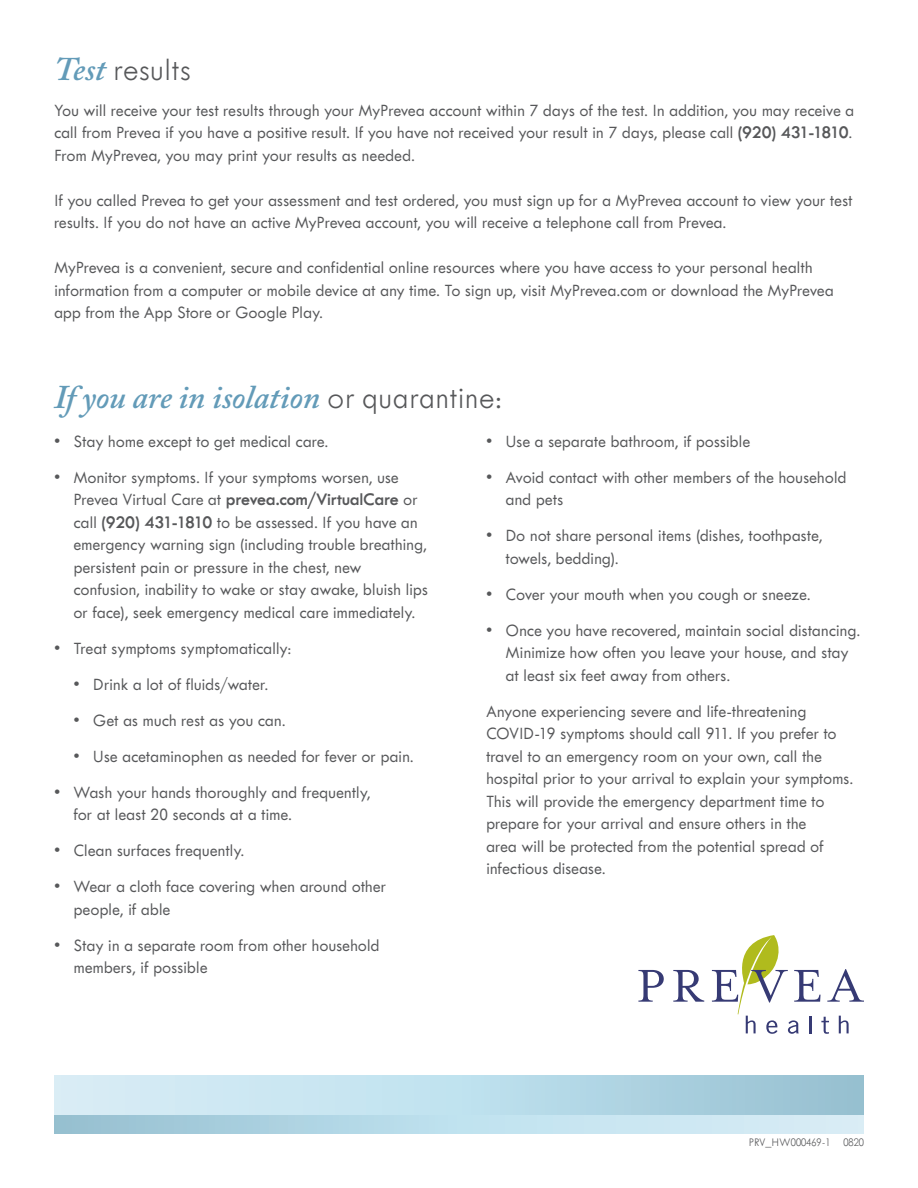
<style>
.page{position:relative;width:918px;height:1188px;background:#fff}
.page>*{position:absolute;margin:0;border:0;box-sizing:border-box;transform-origin:0 0}
.t1{font:italic 600 33px "Adobe Caslon Pro";letter-spacing:-.005em;color:#639bb8}
.t2{font:33px "Twentieth Century Light PL";color:#57585a}
.Body_Copy{font:18px/22.5px "Twentieth Century Semi Medium PL";letter-spacing:-.005em;color:#57585a}
.t3{font:12px "Twentieth Century Light PL";color:#57585a}
.s1{font-family:"Adobe Caslon Pro";font-weight:600;font-style:italic;color:#639bb8}
.s2{font-family:"Twentieth Century Semi Bold PL"}
.s3{font-family:"Twentieth Century Light PL";font-weight:400;font-style:normal;color:#57585a}
</style>
<div class="page">
<div style="left:54px;top:1076px;width:810px;height:58px;background:linear-gradient(to right,#def3fc,#99c5d6)"></div>
<div style="left:54px;top:1116px;width:810px;height:18px;background:linear-gradient(to right,#99c5d6,#def3fc)"></div>
<svg style="left:638px;top:970px;width:26px;height:32px"></svg>
<svg style="left:673px;top:970px;width:31px;height:32px"></svg>
<svg style="left:712px;top:935px;width:152px;height:99px"></svg>
<p class="t2" style="left:54px;top:52px;width:138px"><span class="s1">Test</span> results</p>
<p class="Body_Copy" style="left:54px;top:99px;width:802px;text-align:justify">You will receive your test results through your MyPrevea account within 7 days of the test. In addition, you may receive a call from Prevea if you have a positive result. If you have not received your result in 7 days, please call <span class="s2">(920) 431-1810</span>.<br>From MyPrevea, you may print your results as needed.</p>
<p class="Body_Copy" style="left:54px;top:189px;width:800px">If you called Prevea to get your assessment and test ordered, you must sign up for a MyPrevea account to view your test results. If you do not have an active MyPrevea account, you will receive a telephone call from Prevea.</p>
<p class="Body_Copy" style="left:54px;top:257px;width:781px">MyPrevea is a convenient, secure and confidential online resources where you have access to your personal health information from a computer or mobile device at any time. To sign up, visit MyPrevea.com or download the MyPrevea app from the App Store or Google Play.</p>
<p class="t1" style="left:54px;top:378px;width:450px">If you are in isolation <span class="s3">or quarantine:</span></p>
<p class="Body_Copy" style="left:54px;top:430px;width:276px">• Stay home except to get medical care.</p>
<p class="Body_Copy" style="left:73px;top:466px;width:356px;text-indent:-19px">• Monitor symptoms. If your symptoms worsen, use Prevea Virtual Care at <span class="s2">prevea.com/VirtualCare</span> or call <span class="s2">(920) 431-1810</span> to be assessed. If you have an emergency warning sign (including trouble breathing, persistent pain or pressure in the chest, new confusion, inability to wake or stay awake, bluish lips or face), seek emergency medical care immediately.</p>
<p class="Body_Copy" style="left:54px;top:637px;width:239px">• Treat symptoms symptomatically:</p>
<p class="Body_Copy" style="left:73px;top:673px;width:196px">• Drink a lot of fluids/water.</p>
<p class="Body_Copy" style="left:73px;top:709px;width:214px">• Get as much rest as you can.</p>
<p class="Body_Copy" style="left:73px;top:745px;width:342px">• Use acetaminophen as needed for fever or pain.</p>
<p class="Body_Copy" style="left:73px;top:781px;width:298px;text-indent:-19px">• Wash your hands thoroughly and frequently, for at least 20 seconds at a time.</p>
<p class="Body_Copy" style="left:54px;top:840px;width:192px">• Clean surfaces frequently.</p>
<p class="Body_Copy" style="left:73px;top:876px;width:314px;text-indent:-19px">• Wear a cloth face covering when around other people, if able</p>
<p class="Body_Copy" style="left:73px;top:934px;width:308px;text-indent:-19px">• Stay in a separate room from other household members, if possible</p>
<p class="Body_Copy" style="left:486px;top:430px;width:266px">• Use a separate bathroom, if possible</p>
<p class="Body_Copy" style="left:505px;top:466px;width:343px;text-indent:-19px">• Avoid contact with other members of the household and pets</p>
<p class="Body_Copy" style="left:505px;top:525px;width:319px;text-indent:-19px">• Do not share personal items (dishes, toothpaste, towels, bedding).</p>
<p class="Body_Copy" style="left:486px;top:583px;width:326px">• Cover your mouth when you cough or sneeze.</p>
<p class="Body_Copy" style="left:505px;top:619px;width:356px;text-indent:-19px">• Once you have recovered, maintain social distancing.<br>Minimize how often you leave your house, and stay at least six feet away from others.</p>
<p class="Body_Copy" style="left:486px;top:700px;width:369px">Anyone experiencing severe and life-threatening COVID-19 symptoms should call 911. If you prefer to travel to an emergency room on your own, call the hospital prior to your arrival to explain your symptoms.<br>This will provide the emergency department time to prepare for your arrival and ensure others in the<br>area will be protected from the potential spread of infectious disease.</p>
<p class="t3" style="left:749px;top:1136px;width:117px">PRV_HW000469-1 0820</p>
</div>
